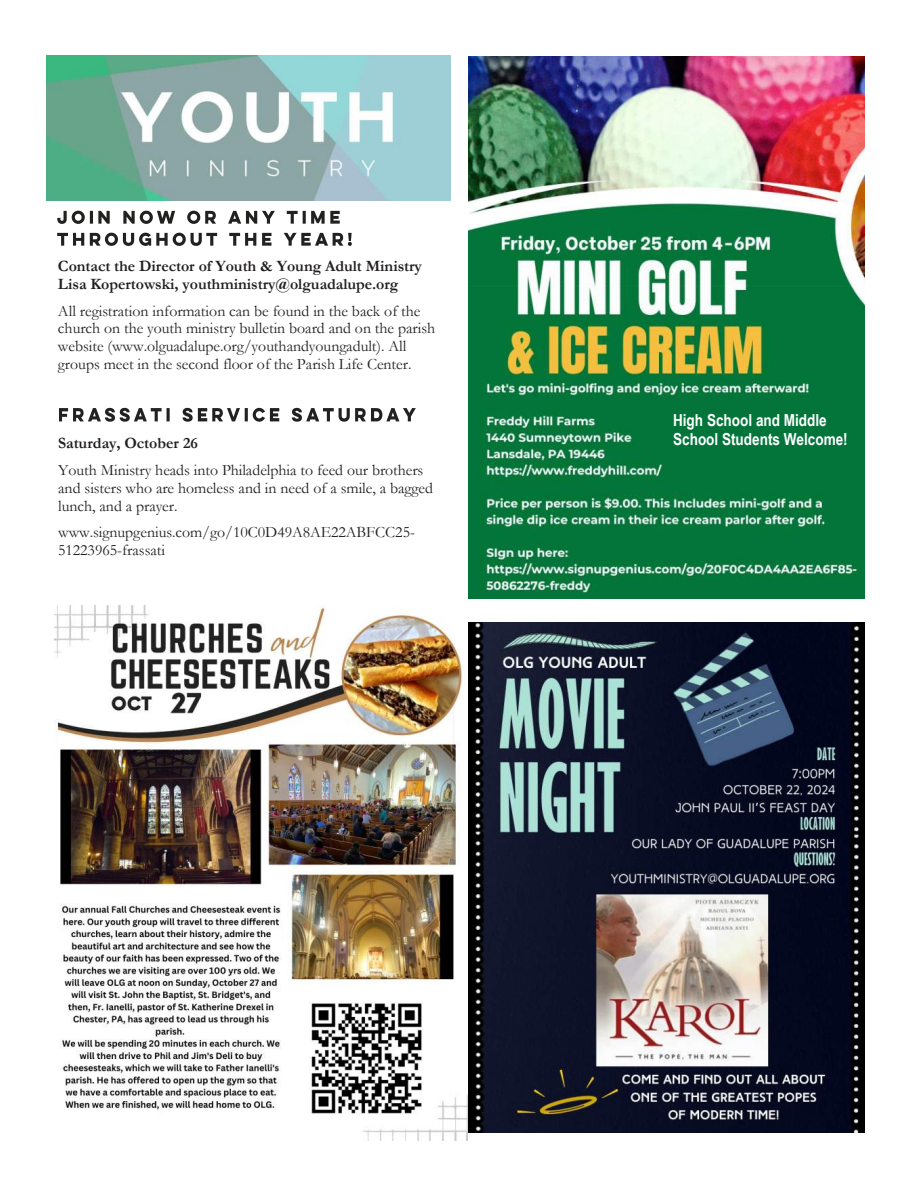
<style>
.page{position:relative;width:918px;height:1188px;background:#fff}
.page>*{position:absolute;margin:0;border:0;box-sizing:border-box;transform-origin:0 0}
.t1{font:700 16.5px/19.2px "Arial Narrow";color:#fff}
.t2{font:15.9px/17.7px "Garamond";color:#231f20}
.t3{font:700 15.9px/17.9px "Garamond";letter-spacing:-.005em;color:#231f20}
</style>
<div class="page">
<img style="left:58px;top:210px;width:282px;height:14px">
<img style="left:58px;top:232px;width:294px;height:14px">
<img style="left:469px;top:56px;width:396px;height:543px">
<img style="left:468px;top:622px;width:397px;height:510px">
<img style="left:59px;top:407px;width:357px;height:15px">
<img style="left:47px;top:55px;width:404px;height:145px">
<img style="left:54px;top:606px;width:413px;height:534px">
<p class="t3" style="left:58px;top:257px;width:366px">Contact the Director of Youth &amp; Young Adult Ministry<br>Lisa Kopertowski, youthministry@olguadalupe.org</p>
<p class="t2" style="left:58px;top:302px;width:379px">All registration information can be found in the back of the church on the youth ministry bulletin board and on the parish website (www.olguadalupe.org/youthandyoungadult). All groups meet in the second floor of the Parish Life Center.</p>
<p class="t3" style="left:58px;top:435px;width:141px">Saturday, October 26</p>
<p class="t2" style="left:58px;top:461px;width:377px">Youth Ministry heads into Philadelphia to feed our brothers and sisters who are homeless and in need of a smile, a bagged lunch, and a prayer.</p>
<p class="t2" style="left:58px;top:524px;width:358px">www.signupgenius.com/go/10C0D49A8AE22ABFCC25-<br>51223965-frassati</p>
<p class="t1" style="left:673px;top:411px;width:176px">High School and Middle<br>School Students Welcome!</p>
</div>
